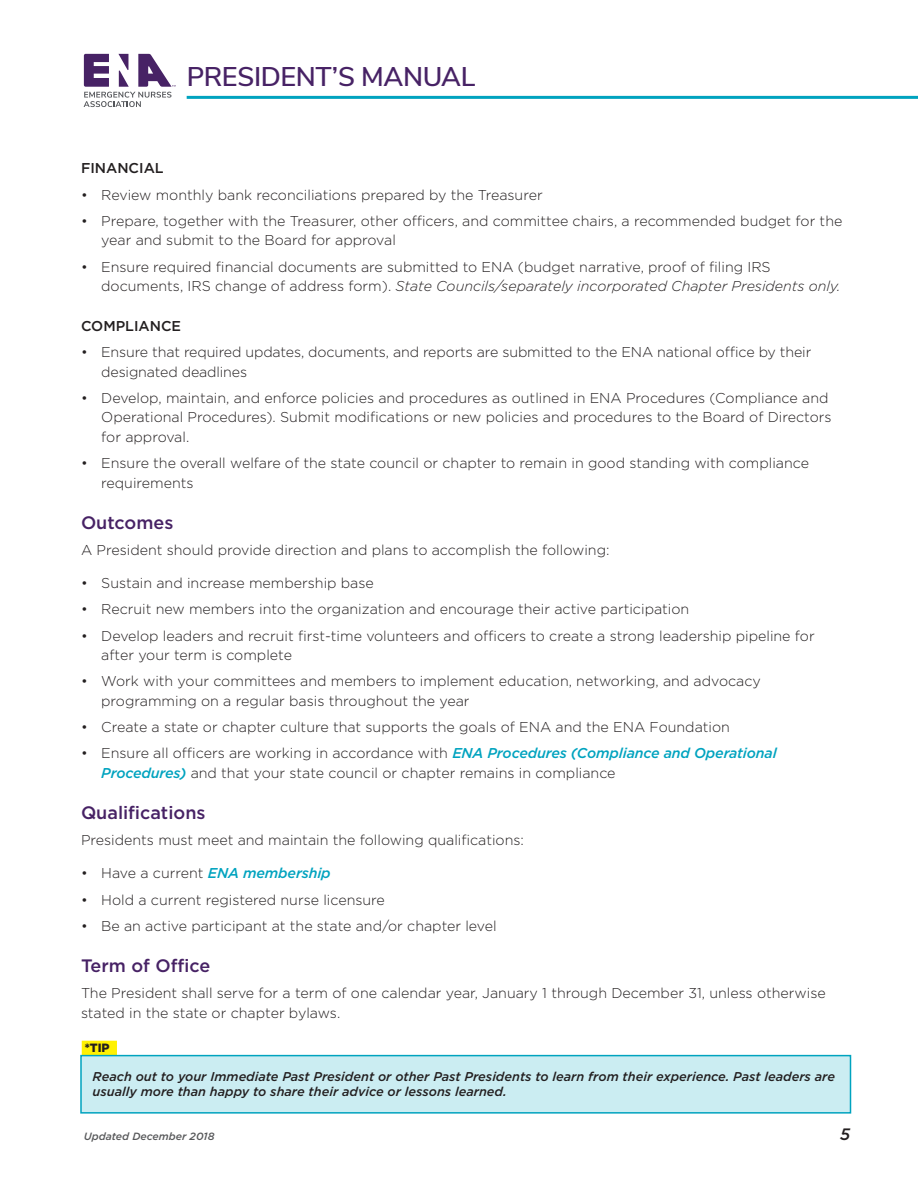
<style>
.page{position:relative;width:918px;height:1188px;background:#fff}
.page>*{position:absolute;margin:0;border:0;box-sizing:border-box;transform-origin:0 0}
.t1{font:600 27px "Nunito Sans";letter-spacing:-.015em;color:#472265}
.Subhead{font:500 18px "Gotham";color:#472265}
.t2{font:italic 500 16.5px "Gotham";color:#231f20}
.Body{font:300 14.25px/19.5px "Gotham";color:#231f20}
.Sub-subhead{font:500 14.25px "Gotham";color:#231f20}
.TIP_-_body{font:italic 500 12.75px/15px "Gotham";color:#231f20}
.t3{font:900 12px "Gotham";color:#231f20}
.t4{font:italic 500 10.5px "Gotham";color:#57585a}
.s1{font-style:italic}
.s2{font-weight:500;font-style:italic;color:#00a3bf}
</style>
<div class="page">
<svg style="left:84px;top:54px;width:91px;height:53px"></svg>
<hr style="left:187px;top:96px;width:731px;height:3px;background:#00a3bf">
<div style="left:81px;top:1056px;width:769px;height:57px;background:#cbedf2"></div>
<div style="left:82px;top:1041px;width:35px;height:15px;background:#fff101"></div>
<div style="left:80px;top:1055px;width:771px;height:59px;border:2px solid #00a3bf"></div>
<h1 class="t1" style="left:187px;top:57px;width:290px">PRESIDENT’S MANUAL</h1>
<p class="Sub-subhead" style="left:81px;top:159px;width:84px">FINANCIAL</p>
<p class="Body" style="left:81px;top:184px;width:463px">• Review monthly bank reconciliations prepared by the Treasurer</p>
<p class="Body" style="left:101px;top:211px;width:743px;text-indent:-20px">• Prepare, together with the Treasurer, other officers, and committee chairs, a recommended budget for the year and submit to the Board for approval</p>
<p class="Body" style="left:101px;top:256px;width:741px;text-indent:-20px">• Ensure required financial documents are submitted to ENA (budget narrative, proof of filing IRS documents, IRS change of address form). <span class="s1">State Councils/separately incorporated Chapter Presidents only.</span></p>
<p class="Sub-subhead" style="left:81px;top:317px;width:102px">COMPLIANCE</p>
<p class="Body" style="left:101px;top:342px;width:712px;text-indent:-20px">• Ensure that required updates, documents, and reports are submitted to the ENA national office by their designated deadlines</p>
<p class="Body" style="left:101px;top:388px;width:732px;text-indent:-20px">• Develop, maintain, and enforce policies and procedures as outlined in ENA Procedures (Compliance and<br>Operational Procedures). Submit modifications or new policies and procedures to the Board of Directors for approval.</p>
<p class="Body" style="left:101px;top:453px;width:709px;text-indent:-20px">• Ensure the overall welfare of the state council or chapter to remain in good standing with compliance requirements</p>
<p class="Subhead" style="left:81px;top:511px;width:94px">Outcomes</p>
<p class="Body" style="left:81px;top:540px;width:530px">A President should provide direction and plans to accomplish the following:</p>
<p class="Body" style="left:81px;top:573px;width:294px">• Sustain and increase membership base</p>
<p class="Body" style="left:81px;top:599px;width:610px">• Recruit new members into the organization and encourage their active participation</p>
<p class="Body" style="left:101px;top:625px;width:715px;text-indent:-20px">• Develop leaders and recruit first-time volunteers and officers to create a strong leadership pipeline for after your term is complete</p>
<p class="Body" style="left:101px;top:671px;width:661px;text-indent:-20px">• Work with your committees and members to implement education, networking, and advocacy programming on a regular basis throughout the year</p>
<p class="Body" style="left:81px;top:717px;width:650px">• Create a state or chapter culture that supports the goals of ENA and the ENA Foundation</p>
<p class="Body" style="left:101px;top:743px;width:677px;text-indent:-20px">• Ensure all officers are working in accordance with <span class="s2">ENA Procedures (Compliance and Operational<br>Procedures)</span> and that your state council or chapter remains in compliance</p>
<p class="Subhead" style="left:81px;top:801px;width:126px">Qualifications</p>
<p class="Body" style="left:81px;top:830px;width:444px">Presidents must meet and maintain the following qualifications:</p>
<p class="Body" style="left:81px;top:863px;width:251px">• Have a current <span class="s2">ENA membership</span></p>
<p class="Body" style="left:81px;top:889px;width:305px">• Hold a current registered nurse licensure</p>
<p class="Body" style="left:81px;top:916px;width:417px">• Be an active participant at the state and/or chapter level</p>
<p class="Subhead" style="left:81px;top:954px;width:131px">Term of Office</p>
<p class="Body" style="left:81px;top:983px;width:746px">The President shall serve for a term of one calendar year, January 1 through December 31, unless otherwise stated in the state or chapter bylaws.</p>
<p class="t3" style="left:85px;top:1040px;width:26px">*TIP</p>
<p class="TIP_-_body" style="left:93px;top:1069px;width:744px">Reach out to your Immediate Past President or other Past Presidents to learn from their experience. Past leaders are usually more than happy to share their advice or lessons learned.</p>
<p class="t4" style="left:84px;top:1130px;width:132px">Updated December 2018</p>
<p class="t2" style="left:840px;top:1124px;width:12px">5</p>
</div>
